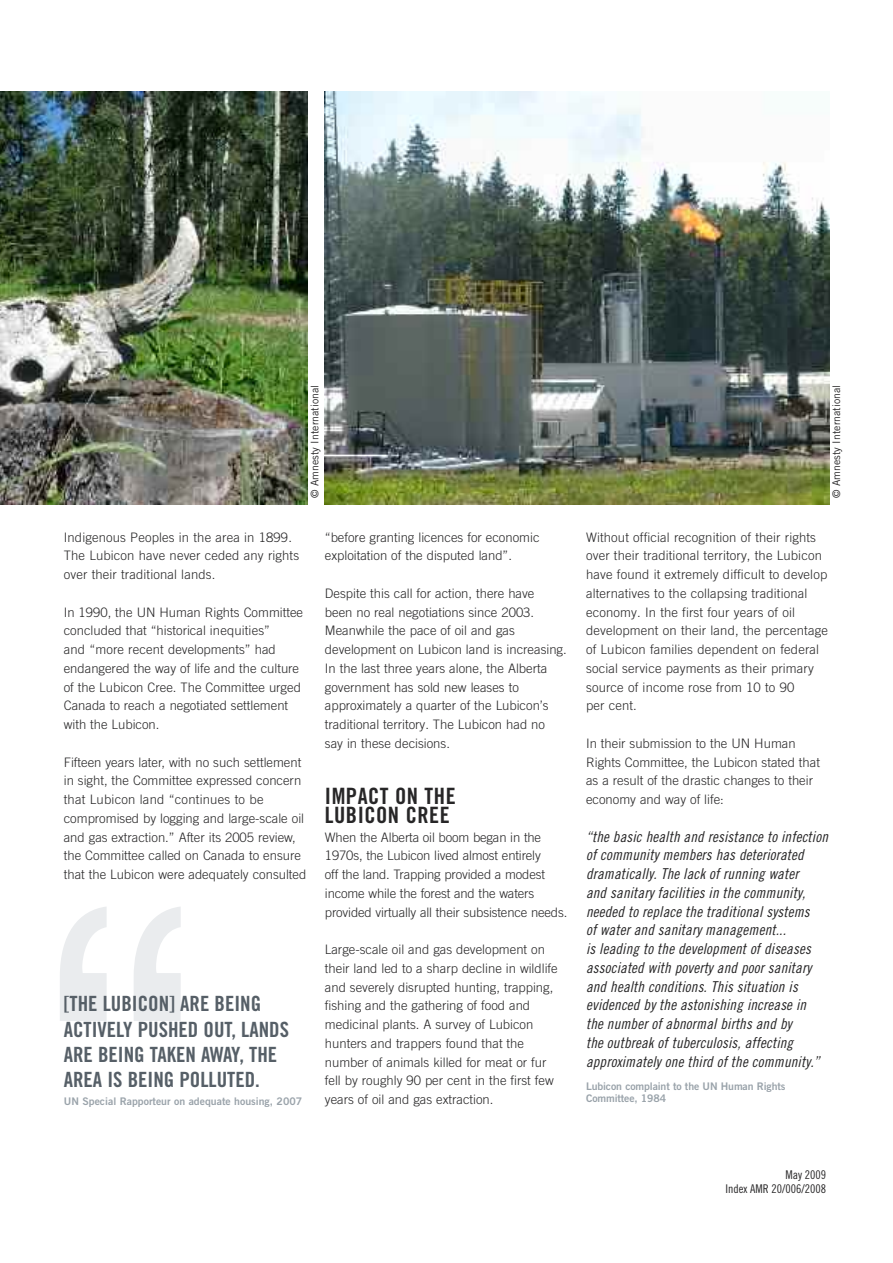
<style>
.page{position:relative;width:893px;height:1263px;background:#fff}
.page>*{position:absolute;margin:0;border:0;box-sizing:border-box;transform-origin:0 0}
.t1{font:450px "Helvetica";color:#eaecee}
.t2{font:22.5px/18.8px "Amnesty Trade Gothic Bd Cn 20 OTF";letter-spacing:.02em;color:#272627}
.t3{font:21px/25.2px "Amnesty Trade Gothic Bd Cn 20";color:#565f67}
.t4{font:15px/18.8px "Amnesty Trade Gothic Cn 18 Obl";letter-spacing:.01em;color:#272627}
.t5{font:300 13.05px/18.8px "Amnesty Trade Gothic";color:#272627}
.t6{font:12px/13.5px "Amnesty Trade Gothic Cn 18";color:#272627;text-align:right}
.t7{font:10.5px/12.6px "Amnesty Trade Gothic Bd 2 OTF";letter-spacing:-.01em;color:#9aa3aa}
.t8{font:10.5px "Amnesty Trade Gothic";color:#272627}
</style>
<div class="page">
<img style="left:0;top:92px;width:308px;height:412px">
<img style="left:325px;top:92px;width:504px;height:412px">
<p class="t8" style="left:308px;top:498px;width:114px;rotate:-90deg">© Amnesty International</p>
<p class="t5" style="left:64px;top:527px;width:237px">Indigenous Peoples in the area in 1899.<br>The Lubicon have never ceded any rights over their traditional lands.</p>
<p class="t5" style="left:64px;top:602px;width:241px">In 1990, the UN Human Rights Committee concluded that “historical inequities”<br>and “more recent developments” had endangered the way of life and the culture of the Lubicon Cree. The Committee urged Canada to reach a negotiated settlement with the Lubicon.</p>
<p class="t5" style="left:64px;top:752px;width:244px">Fifteen years later, with no such settlement in sight, the Committee expressed concern that Lubicon land “continues to be compromised by logging and large-scale oil and gas extraction.” After its 2005 review, the Committee called on Canada to ensure that the Lubicon were adequately consulted</p>
<h1 class="t1" style="left:43px;top:814px;width:151px">“</h1>
<h3 class="t3" style="left:64px;top:991px;width:227px">[THE LUBICON] ARE BEING<br>ACTIVELY PUSHED OUT, LANDS<br>ARE BEING TAKEN AWAY, THE<br>AREA IS BEING POLLUTED.</h3>
<p class="t7" style="left:64px;top:1094px;width:240px">UN Special Rapporteur on adequate housing, 2007</p>
<p class="t5" style="left:325px;top:527px;width:216px">“before granting licences for economic exploitation of the disputed land”.</p>
<p class="t5" style="left:325px;top:584px;width:243px">Despite this call for action, there have<br>been no real negotiations since 2003.<br>Meanwhile the pace of oil and gas development on Lubicon land is increasing.<br>In the last three years alone, the Alberta government has sold new leases to approximately a quarter of the Lubicon’s traditional territory. The Lubicon had no<br>say in these decisions.</p>
<h2 class="t2" style="left:325px;top:786px;width:132px">IMPACT ON THE<br>LUBICON CREE</h2>
<p class="t5" style="left:325px;top:827px;width:244px">When the Alberta oil boom began in the 1970s, the Lubicon lived almost entirely<br>off the land. Trapping provided a modest income while the forest and the waters provided virtually all their subsistence needs.</p>
<p class="t5" style="left:325px;top:940px;width:234px">Large-scale oil and gas development on their land led to a sharp decline in wildlife and severely disrupted hunting, trapping, fishing and the gathering of food and medicinal plants. A survey of Lubicon hunters and trappers found that the number of animals killed for meat or fur fell by roughly 90 per cent in the first few years of oil and gas extraction.</p>
<p class="t8" style="left:830px;top:498px;width:114px;rotate:-90deg">© Amnesty International</p>
<p class="t5" style="left:586px;top:527px;width:243px">Without official recognition of their rights over their traditional territory, the Lubicon have found it extremely difficult to develop alternatives to the collapsing traditional economy. In the first four years of oil development on their land, the percentage of Lubicon families dependent on federal social service payments as their primary source of income rose from 10 to 90<br>per cent.</p>
<p class="t5" style="left:586px;top:734px;width:235px">In their submission to the UN Human Rights Committee, the Lubicon stated that as a result of the drastic changes to their economy and way of life:</p>
<p class="t4" style="left:586px;top:827px;width:243px">“the basic health and resistance to infection of community members has deteriorated dramatically. The lack of running water<br>and sanitary facilities in the community, needed to replace the traditional systems<br>of water and sanitary management...<br>is leading to the development of diseases associated with poverty and poor sanitary and health conditions. This situation is evidenced by the astonishing increase in<br>the number of abnormal births and by<br>the outbreak of tuberculosis, affecting approximately one third of the community.”</p>
<p class="t7" style="left:586px;top:1080px;width:201px">Lubicon complaint to the UN Human Rights<br>Committee, 1984</p>
<p class="t6" style="left:726px;top:1168px;width:102px">May 2009<br>Index AMR 20/006/2008</p>
</div>
